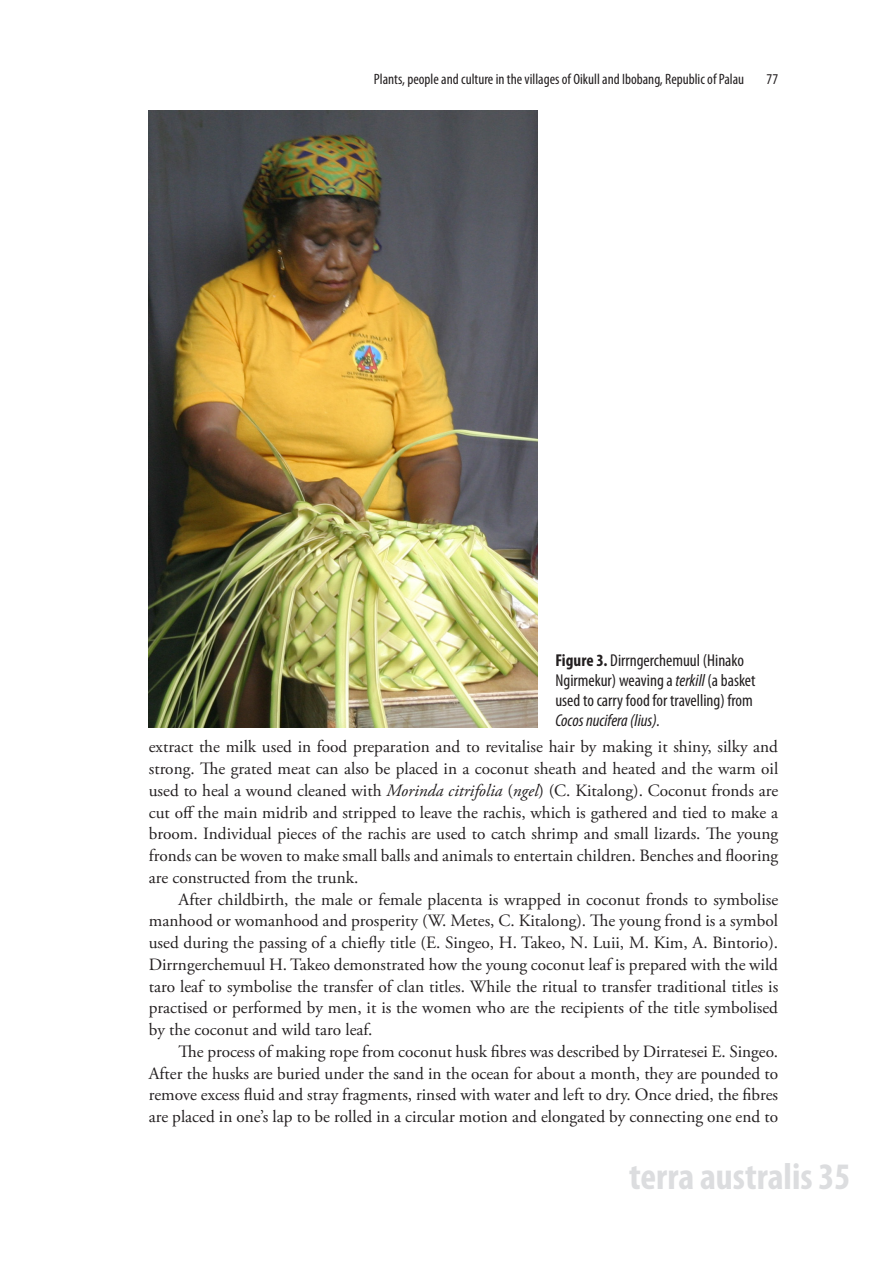
<style>
.page{position:relative;width:893px;height:1263px;background:#fff}
.page>*{position:absolute;margin:0;border:0;box-sizing:border-box;transform-origin:0 0}
.t1{font:700 condensed 37.5px "Myriad Pro";color:#dcdddf}
.atholl_body_text{font:17.25px/21.8px "Adobe Garamond Pro";color:#231f20;text-align:justify}
.atholl_caption{font:condensed 17.25px/20.2px "Myriad Pro";color:#231f20}
.t2{font:condensed 15px "Myriad Pro";color:#231f20}
.s1{font-weight:700}
.s2{font-style:italic}
</style>
<div class="page">
<img style="left:149px;top:111px;width:388px;height:616px">
<p class="t2" style="left:374px;top:70px;width:372px">Plants, people and culture in the villages of Oikull and Ibobang, Republic of Palau</p>
<p class="t2" style="left:767px;top:70px;width:13px">77</p>
<p class="atholl_caption" style="left:555px;top:650px;width:202px"><span class="s1">Figure 3.</span> Dirrngerchemuul (Hinako Ngirmekur) weaving a <span class="s2">terkill</span> (a basket used to carry food for travelling) from <span class="s2">Cocos nucifera (lius).</span></p>
<p class="atholl_body_text" style="left:149px;top:737px;width:631px">extract the milk used in food preparation and to revitalise hair by making it shiny, silky and strong. The grated meat can also be placed in a coconut sheath and heated and the warm oil used to heal a wound cleaned with <span class="s2">Morinda citrifolia</span> (<span class="s2">ngel</span>) (C. Kitalong). Coconut fronds are cut off the main midrib and stripped to leave the rachis, which is gathered and tied to make a broom. Individual pieces of the rachis are used to catch shrimp and small lizards. The young fronds can be woven to make small balls and animals to entertain children. Benches and flooring are constructed from the trunk.</p>
<p class="atholl_body_text" style="left:149px;top:889px;width:631px;text-indent:30px">After childbirth, the male or female placenta is wrapped in coconut fronds to symbolise manhood or womanhood and prosperity (W. Metes, C. Kitalong). The young frond is a symbol used during the passing of a chiefly title (E. Singeo, H. Takeo, N. Luii, M. Kim, A. Bintorio).<br>Dirrngerchemuul H. Takeo demonstrated how the young coconut leaf is prepared with the wild taro leaf to symbolise the transfer of clan titles. While the ritual to transfer traditional titles is practised or performed by men, it is the women who are the recipients of the title symbolised by the coconut and wild taro leaf.</p>
<p class="atholl_body_text" style="left:149px;top:1041px;width:631px;text-indent:30px">The process of making rope from coconut husk fibres was described by Dirratesei E. Singeo.<br>After the husks are buried under the sand in the ocean for about a month, they are pounded to remove excess fluid and stray fragments, rinsed with water and left to dry. Once dried, the fibres are placed in one’s lap to be rolled in a circular motion and elongated by connecting one end to</p>
<h1 class="t1" style="left:629px;top:1153px;width:223px">terra australis 35</h1>
</div>
